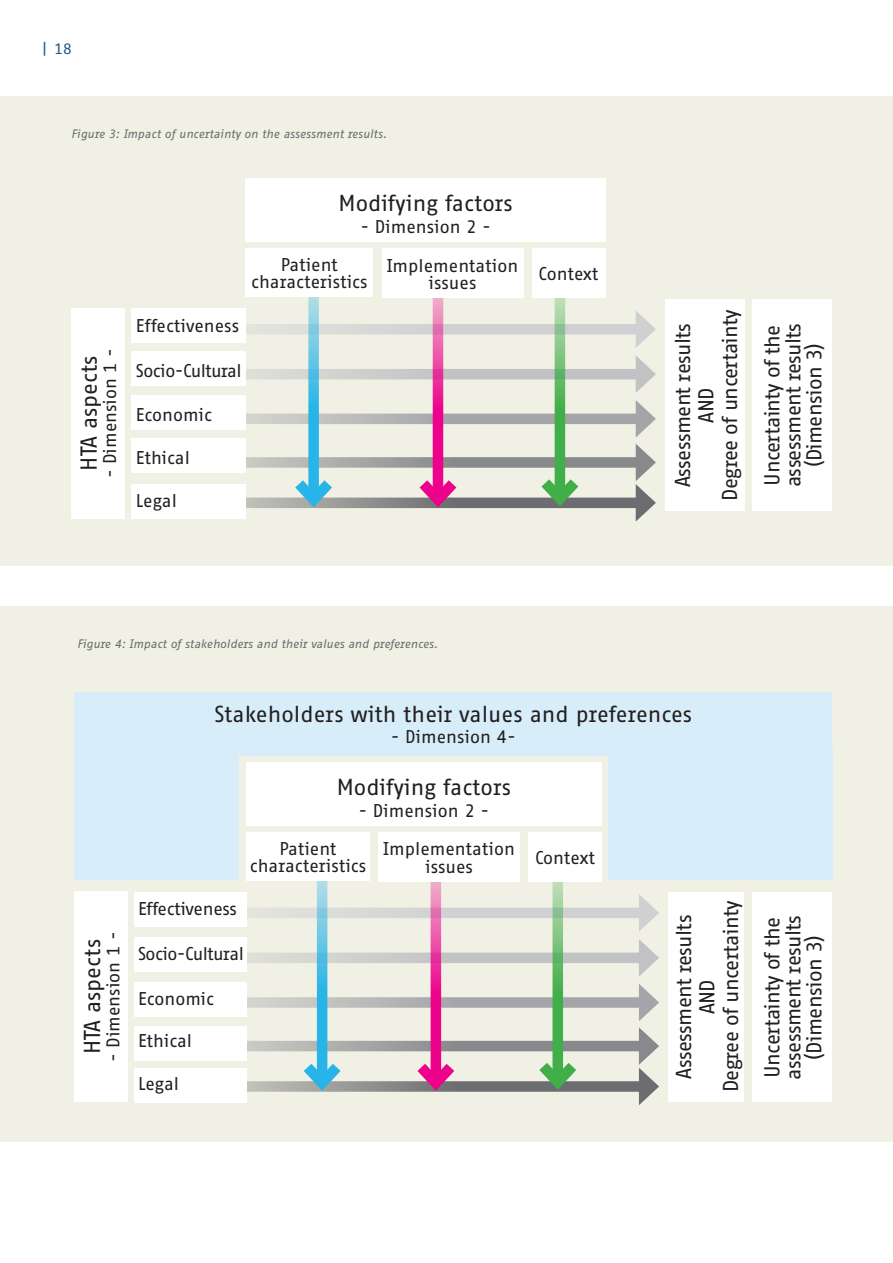
<style>
.page{position:relative;width:893px;height:1263px;background:#fff}
.page>*{position:absolute;margin:0;border:0;box-sizing:border-box;transform-origin:0 0}
.t1{font:22.5px "Fago Office Sans";color:#231f20}
.t2{font:21px/21px "Fago Office Sans";letter-spacing:-.03em;color:#231f20;text-align:center}
.t3{font:18px "Fago Office Sans";letter-spacing:-.005em;color:#231f20}
.t4{font:18px "Fago Office Sans";letter-spacing:-.03em;color:#231f20}
.t5{font:15px "Fago Office Sans";color:#1f5787}
.t6{font:italic 12px "Fago Office Sans";color:#6c6d70}
</style>
<div class="page">
<div style="left:0;top:96px;width:893px;height:470px;background:#f1f0e4"></div>
<svg style="left:246px;top:324px;width:390px;height:10px;background:#d4d5d4"></svg>
<svg style="left:636px;top:311px;width:20px;height:37px"></svg>
<svg style="left:246px;top:369px;width:390px;height:10px;background:#c8c9c9"></svg>
<svg style="left:636px;top:356px;width:20px;height:37px"></svg>
<svg style="left:246px;top:414px;width:390px;height:10px;background:#b1b1b2"></svg>
<svg style="left:636px;top:400px;width:20px;height:37px"></svg>
<svg style="left:246px;top:457px;width:390px;height:11px;background:#9d9e9e"></svg>
<svg style="left:246px;top:498px;width:390px;height:10px;background:#838484"></svg>
<svg style="left:636px;top:444px;width:20px;height:77px"></svg>
<div style="left:71px;top:308px;width:53px;height:210px;background:#fff"></div>
<div style="left:246px;top:179px;width:360px;height:63px;background:#fff"></div>
<div style="left:665px;top:299px;width:80px;height:212px;background:#fff"></div>
<div style="left:752px;top:299px;width:80px;height:212px;background:#fff"></div>
<div style="left:131px;top:308px;width:115px;height:35px;background:#fff"></div>
<div style="left:131px;top:351px;width:115px;height:35px;background:#fff"></div>
<div style="left:131px;top:395px;width:115px;height:35px;background:#fff"></div>
<div style="left:131px;top:438px;width:115px;height:34px;background:#fff"></div>
<div style="left:131px;top:484px;width:115px;height:35px;background:#fff"></div>
<svg style="left:555px;top:298px;width:10px;height:170px;background:#69bc6d"></svg>
<svg style="left:540px;top:468px;width:40px;height:40px"></svg>
<svg style="left:433px;top:298px;width:10px;height:171px;background:#eb399f"></svg>
<svg style="left:418px;top:469px;width:40px;height:40px"></svg>
<svg style="left:308px;top:297px;width:11px;height:172px;background:#59c2e6"></svg>
<svg style="left:294px;top:469px;width:40px;height:39px"></svg>
<div style="left:246px;top:249px;width:127px;height:48px;background:#fff"></div>
<div style="left:382px;top:249px;width:141px;height:49px;background:#fff"></div>
<div style="left:532px;top:249px;width:73px;height:49px;background:#fff"></div>
<div style="left:0;top:606px;width:893px;height:536px;background:#f1f0e4"></div>
<svg style="left:246px;top:908px;width:393px;height:10px;background:#d4d5d5"></svg>
<svg style="left:639px;top:894px;width:20px;height:37px"></svg>
<svg style="left:246px;top:952px;width:393px;height:11px;background:#cbcbca"></svg>
<svg style="left:639px;top:939px;width:20px;height:37px"></svg>
<svg style="left:246px;top:997px;width:393px;height:11px;background:#b4b4b5"></svg>
<svg style="left:639px;top:984px;width:20px;height:37px"></svg>
<svg style="left:246px;top:1041px;width:393px;height:10px;background:#999b9b"></svg>
<svg style="left:246px;top:1081px;width:393px;height:11px;background:#898989"></svg>
<svg style="left:639px;top:1027px;width:20px;height:78px"></svg>
<div style="left:74px;top:891px;width:54px;height:211px;background:#fff"></div>
<div style="left:246px;top:762px;width:356px;height:64px;background:#fff"></div>
<div style="left:74px;top:692px;width:758px;height:63px;background:#d7edf9"></div>
<div style="left:669px;top:892px;width:75px;height:209px;background:#fff"></div>
<div style="left:134px;top:892px;width:112px;height:35px;background:#fff"></div>
<div style="left:134px;top:937px;width:112px;height:35px;background:#fff"></div>
<div style="left:134px;top:982px;width:112px;height:35px;background:#fff"></div>
<div style="left:134px;top:1025px;width:112px;height:35px;background:#fff"></div>
<div style="left:134px;top:1068px;width:112px;height:34px;background:#fff"></div>
<svg style="left:552px;top:881px;width:11px;height:170px;background:#6fbe73"></svg>
<svg style="left:538px;top:1051px;width:40px;height:40px"></svg>
<svg style="left:431px;top:881px;width:10px;height:171px;background:#ec3aa0"></svg>
<svg style="left:416px;top:1052px;width:40px;height:40px"></svg>
<svg style="left:317px;top:880px;width:10px;height:172px;background:#54c0e7"></svg>
<svg style="left:302px;top:1052px;width:40px;height:40px"></svg>
<div style="left:246px;top:832px;width:124px;height:48px;background:#fff"></div>
<div style="left:378px;top:832px;width:142px;height:49px;background:#fff"></div>
<div style="left:528px;top:832px;width:74px;height:49px;background:#fff"></div>
<div style="left:74px;top:748px;width:165px;height:132px;background:#d7edf9"></div>
<div style="left:608px;top:748px;width:224px;height:132px;background:#d7edf9"></div>
<div style="left:752px;top:893px;width:80px;height:209px;background:#fff"></div>
<p class="t5" style="left:43px;top:41px;width:31px">| 18</p>
<p class="t6" style="left:71px;top:128px;width:317px">Figure 3: Impact of uncertainty on the assessment results.</p>
<p class="t1" style="left:339px;top:191px;width:176px">Modifying factors</p>
<p class="t3" style="left:360px;top:217px;width:132px">- Dimension 2 -</p>
<p class="t1" style="left:77px;top:471px;width:117px;rotate:-90deg">HTA aspects</p>
<p class="t3" style="left:100px;top:478px;width:132px;rotate:-90deg">- Dimension 1 -</p>
<p class="t3" style="left:136px;top:315px;width:105px">Effectiveness</p>
<p class="t4" style="left:136px;top:360px;width:107px">Socio-Cultural</p>
<p class="t3" style="left:136px;top:405px;width:78px">Economic</p>
<p class="t3" style="left:136px;top:448px;width:56px">Ethical</p>
<p class="t3" style="left:136px;top:491px;width:43px">Legal</p>
<p class="t3" style="left:281px;top:255px;width:59px">Patient</p>
<p class="t3" style="left:251px;top:272px;width:118px">characteristics</p>
<p class="t3" style="left:387px;top:256px;width:133px">Implementation</p>
<p class="t3" style="left:429px;top:273px;width:49px">issues</p>
<p class="t3" style="left:539px;top:264px;width:62px">Context</p>
<p class="t2" style="left:672px;top:487px;width:165px;rotate:-90deg">Assessment results</p>
<p class="t2" style="left:696px;top:423px;width:37px;rotate:-90deg">AND</p>
<p class="t2" style="left:719px;top:501px;width:193px;rotate:-90deg">Degree of uncertainty</p>
<p class="t2" style="left:762px;top:487px;width:166px;rotate:-90deg">Uncertainty of the assessment results (Dimension 3)</p>
<p class="t6" style="left:77px;top:637px;width:362px">Figure 4: Impact of stakeholders and their values and preferences.</p>
<p class="t1" style="left:80px;top:1054px;width:117px;rotate:-90deg">HTA aspects</p>
<p class="t3" style="left:103px;top:1062px;width:132px;rotate:-90deg">- Dimension 1 -</p>
<p class="t1" style="left:214px;top:701px;width:479px">Stakeholders with their values and preferences</p>
<p class="t3" style="left:391px;top:727px;width:127px">- Dimension 4-</p>
<p class="t1" style="left:337px;top:775px;width:176px">Modifying factors</p>
<p class="t3" style="left:359px;top:801px;width:132px">- Dimension 2 -</p>
<p class="t3" style="left:279px;top:838px;width:59px">Patient</p>
<p class="t3" style="left:250px;top:856px;width:118px">characteristics</p>
<p class="t3" style="left:383px;top:839px;width:133px">Implementation</p>
<p class="t3" style="left:425px;top:856px;width:49px">issues</p>
<p class="t3" style="left:138px;top:899px;width:100px">Effectiveness</p>
<p class="t4" style="left:138px;top:944px;width:107px">Socio-Cultural</p>
<p class="t3" style="left:138px;top:989px;width:78px">Economic</p>
<p class="t3" style="left:138px;top:1031px;width:56px">Ethical</p>
<p class="t3" style="left:138px;top:1074px;width:43px">Legal</p>
<p class="t3" style="left:535px;top:848px;width:62px">Context</p>
<p class="t2" style="left:673px;top:1078px;width:165px;rotate:-90deg">Assessment results</p>
<p class="t2" style="left:697px;top:1014px;width:37px;rotate:-90deg">AND</p>
<p class="t2" style="left:720px;top:1092px;width:193px;rotate:-90deg">Degree of uncertainty</p>
<p class="t2" style="left:762px;top:1079px;width:166px;rotate:-90deg">Uncertainty of the assessment results (Dimension 3)</p>
</div>
